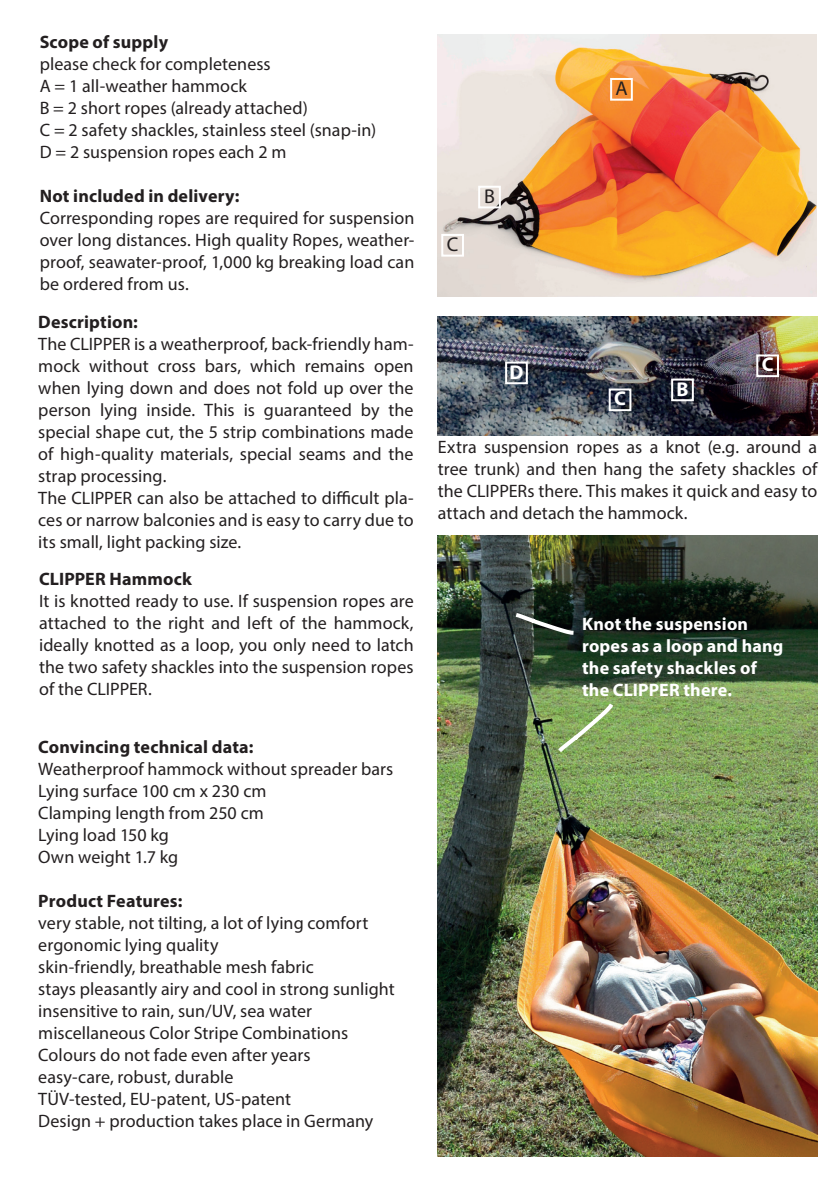
<style>
.page{position:relative;width:840px;height:1191px;background:#fff}
.page>*{position:absolute;margin:0;border:0;box-sizing:border-box;transform-origin:0 0}
.t1{font:700 20px "Myriad Pro";color:#fff}
.t2{font:20px "Myriad Pro";color:#231f20}
.t3{font:18px/22px "Myriad Pro";letter-spacing:.005em;color:#231f20}
.t4{font:700 18px "Myriad Pro";letter-spacing:.01em;color:#231f20}
.t5{font:700 18px/22px "Myriad Pro";letter-spacing:.01em;color:#fff}
</style>
<div class="page">
<img style="left:437px;top:536px;width:379px;height:621px">
<svg style="left:512px;top:614px;width:65px;height:23px"></svg>
<svg style="left:558px;top:699px;width:58px;height:57px;background:#8eae69"></svg>
<img style="left:437px;top:34px;width:378px;height:262px">
<img style="left:437px;top:316px;width:379px;height:119px">
<div style="left:609px;top:78px;width:23px;height:23px;border:2px solid #fff"></div>
<div style="left:478px;top:186px;width:22px;height:22px;border:2px solid #fff"></div>
<div style="left:441px;top:234px;width:22px;height:23px;border:2px solid #fff"></div>
<div style="left:608px;top:388px;width:23px;height:23px;border:2px solid #fff"></div>
<div style="left:505px;top:361px;width:22px;height:23px;border:2px solid #fff"></div>
<div style="left:670px;top:378px;width:23px;height:23px;border:2px solid #fff"></div>
<div style="left:755px;top:354px;width:23px;height:23px;border:2px solid #fff"></div>
<p class="t4" style="left:40px;top:30px;width:130px">Scope of supply</p>
<p class="t3" style="left:40px;top:52px;width:338px">please check for completeness<br>A = 1 all-weather hammock<br>B = 2 short ropes (already attached)<br>C = 2 safety shackles, stainless steel (snap-in)<br>D = 2 suspension ropes each 2 m</p>
<p class="t4" style="left:40px;top:184px;width:201px">Not included in delivery:</p>
<p class="t3" style="left:40px;top:206px;width:376px;text-align:justify">Corresponding ropes are required for suspension over long distances. High quality Ropes, weather&shy;proof, seawater-proof, 1,000 kg breaking load can be ordered from us.</p>
<p class="t4" style="left:38px;top:310px;width:101px">Description:</p>
<p class="t3" style="left:38px;top:333px;width:376px">The CLIPPER is a weatherproof, back-friendly ham&shy;mock without cross bars, which remains open when lying down and does not fold up over the person lying inside. This is guaranteed by the special shape cut, the 5 strip combinations made of high-quality materials, special seams and the strap processing.<br>The CLIPPER can also be attached to difficult pla&shy;ces or narrow balconies and is easy to carry due to its small, light packing size.</p>
<p class="t4" style="left:39px;top:567px;width:154px">CLIPPER Hammock</p>
<p class="t3" style="left:39px;top:589px;width:376px;text-align:justify">It is knotted ready to use. If suspension ropes are attached to the right and left of the hammock, ideally knotted as a loop, you only need to latch the two safety shackles into the suspension ropes of the CLIPPER.</p>
<p class="t4" style="left:38px;top:734px;width:216px">Convincing technical data:</p>
<p class="t3" style="left:38px;top:757px;width:356px">Weatherproof hammock without spreader bars<br>Lying surface 100 cm x 230 cm<br>Clamping length from 250 cm<br>Lying load 150 kg<br>Own weight 1.7 kg</p>
<p class="t4" style="left:38px;top:888px;width:146px">Product Features:</p>
<p class="t3" style="left:38px;top:911px;width:358px">very stable, not tilting, a lot of lying comfort ergonomic lying quality<br>skin-friendly, breathable mesh fabric<br>stays pleasantly airy and cool in strong sunlight insensitive to rain, sun/UV, sea water miscellaneous Color Stripe Combinations Colours do not fade even after years<br>easy-care, robust, durable<br>TÜV-tested, EU-patent, US-patent<br>Design + production takes place in Germany</p>
<p class="t2" style="left:446px;top:232px;width:13px">C</p>
<p class="t2" style="left:484px;top:184px;width:12px">B</p>
<p class="t1" style="left:509px;top:359px;width:15px">D</p>
<p class="t2" style="left:615px;top:76px;width:14px">A</p>
<p class="t1" style="left:613px;top:386px;width:13px">C</p>
<p class="t1" style="left:676px;top:376px;width:14px">B</p>
<p class="t1" style="left:761px;top:352px;width:13px">C</p>
<p class="t3" style="left:437px;top:435px;width:381px;text-align:justify">Extra suspension ropes as a knot (e.g. around a tree trunk) and then hang the safety shackles of the CLIPPERs there. This makes it quick and easy to attach and detach the hammock.</p>
<p class="t5" style="left:581px;top:612px;width:203px">Knot the suspension ropes as a loop and hang the safety shackles of the CLIPPER there.</p>
</div>
